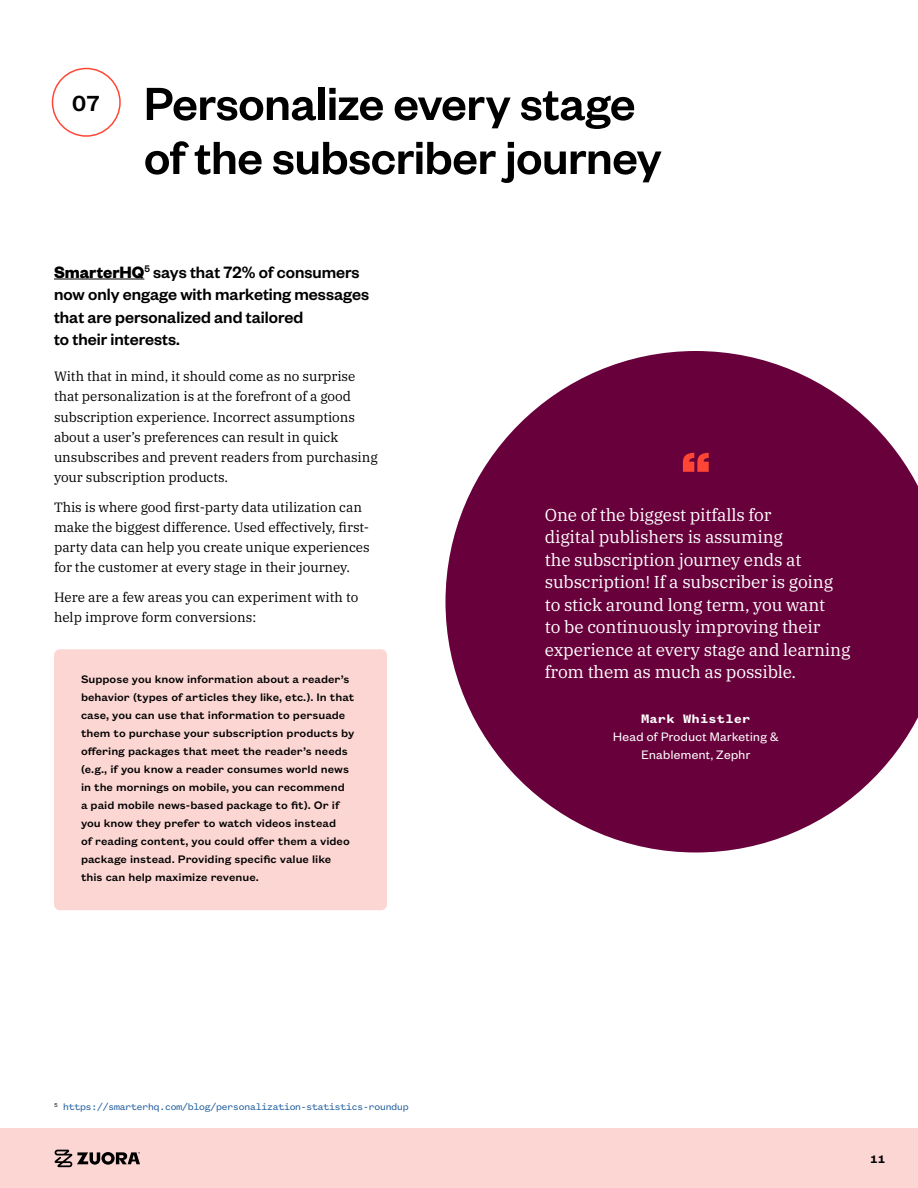
<style>
.page{position:relative;width:918px;height:1188px;background:#fff}
.page>*{position:absolute;margin:0;border:0;box-sizing:border-box;transform-origin:0 0}
.Large_Body{font:700 67.5px "Founders Grotesk";color:#ff4635}
.H1_-_Section_Indent{font:500 51px/54px "Founders Grotesk";letter-spacing:-.005em;color:#000}
.H1_Section_Numbers{font:500 24px "Founders Grotesk Mono";color:#000}
.H4_-_Para_Intro{font:500 18px/22.5px "Founders Grotesk";color:#000}
.t1{font:17.25px/22.5px "IBM Plex Serif";letter-spacing:-.01em;color:#fff}
.Body{font:13.5px/20.2px "IBM Plex Serif";letter-spacing:-.005em;color:#000}
.Attribution_2{font:13.5px/18px "Founders Grotesk";letter-spacing:.03em;color:#fff;text-align:center}
.Attribution_1{font:600 13.5px "Founders Grotesk Mono";letter-spacing:.01em;color:#fff}
.H5_-_Sidebar_w_bkgd{font:500 12px/18px "Founders Grotesk Text";color:#000}
.t2{font:600 12px "Founders Grotesk Mono";color:#000}
.footnote{font:10.5px "Founders Grotesk Mono";letter-spacing:-.075em;color:#215e9e}
.s1{font-weight:700}
</style>
<div class="page">
<div style="left:0;top:1128px;width:918px;height:60px;background:#fbd6d3"></div>
<svg style="left:54px;top:1150px;width:86px;height:17px"></svg>
<div style="left:52px;top:68px;width:69px;height:69px;border:2px solid #ff4635;border-radius:34px"></div>
<hr style="left:54px;top:279px;width:90px;height:1px;background:#000">
<div style="left:54px;top:649px;width:333px;height:261px;background:#fbd6d3;border-radius:6px"></div>
<svg style="left:445px;top:351px;width:473px;height:502px;fill:#68003b"></svg>
<p class="H1_Section_Numbers" style="left:72px;top:90px;width:30px">07</p>
<p class="H1_-_Section_Indent" style="left:144px;top:74px;width:519px">Personalize every stage of the subscriber journey</p>
<p class="H4_-_Para_Intro" style="left:54px;top:260px;width:317px"><span class="s1">SmarterHQ</span><sup>5</sup> says that 72% of consumers now only engage with marketing messages that are personalized and tailored<br>to their interests.</p>
<p class="Body" style="left:54px;top:365px;width:325px">With that in mind, it should come as no surprise that personalization is at the forefront of a good subscription experience. Incorrect assumptions about a user’s preferences can result in quick unsubscribes and prevent readers from purchasing your subscription products.</p>
<p class="Body" style="left:54px;top:495px;width:317px">This is where good first-party data utilization can make the biggest difference. Used effectively, first&shy;party data can help you create unique experiences for the customer at every stage in their journey.</p>
<p class="Body" style="left:54px;top:585px;width:306px">Here are a few areas you can experiment with to help improve form conversions:</p>
<p class="H5_-_Sidebar_w_bkgd" style="left:81px;top:669px;width:275px">Suppose you know information about a reader’s behavior (types of articles they like, etc.). In that case, you can use that information to persuade them to purchase your subscription products by offering packages that meet the reader’s needs (e.g., if you know a reader consumes world news in the mornings on mobile, you can recommend<br>a paid mobile news-based package to fit). Or if you know they prefer to watch videos instead<br>of reading content, you could offer them a video package instead. Providing specific value like this can help maximize revenue.</p>
<p class="Large_Body" style="left:681px;top:431px;width:31px">“</p>
<p class="t1" style="left:545px;top:502px;width:307px">One of the biggest pitfalls for<br>digital publishers is assuming<br>the subscription journey ends at subscription! If a subscriber is going to stick around long term, you want<br>to be continuously improving their experience at every stage and learning from them as much as possible.</p>
<p class="Attribution_1" style="left:641px;top:711px;width:111px">Mark Whistler</p>
<p class="Attribution_2" style="left:613px;top:727px;width:167px">Head of Product Marketing &amp;<br>Enablement, Zephr</p>
<p class="footnote" style="left:54px;top:1101px;width:356px"><sup>5</sup> https://smarterhq.com/blog/personalization-statistics-roundup</p>
<p class="t2" style="left:870px;top:1152px;width:16px">11</p>
</div>
